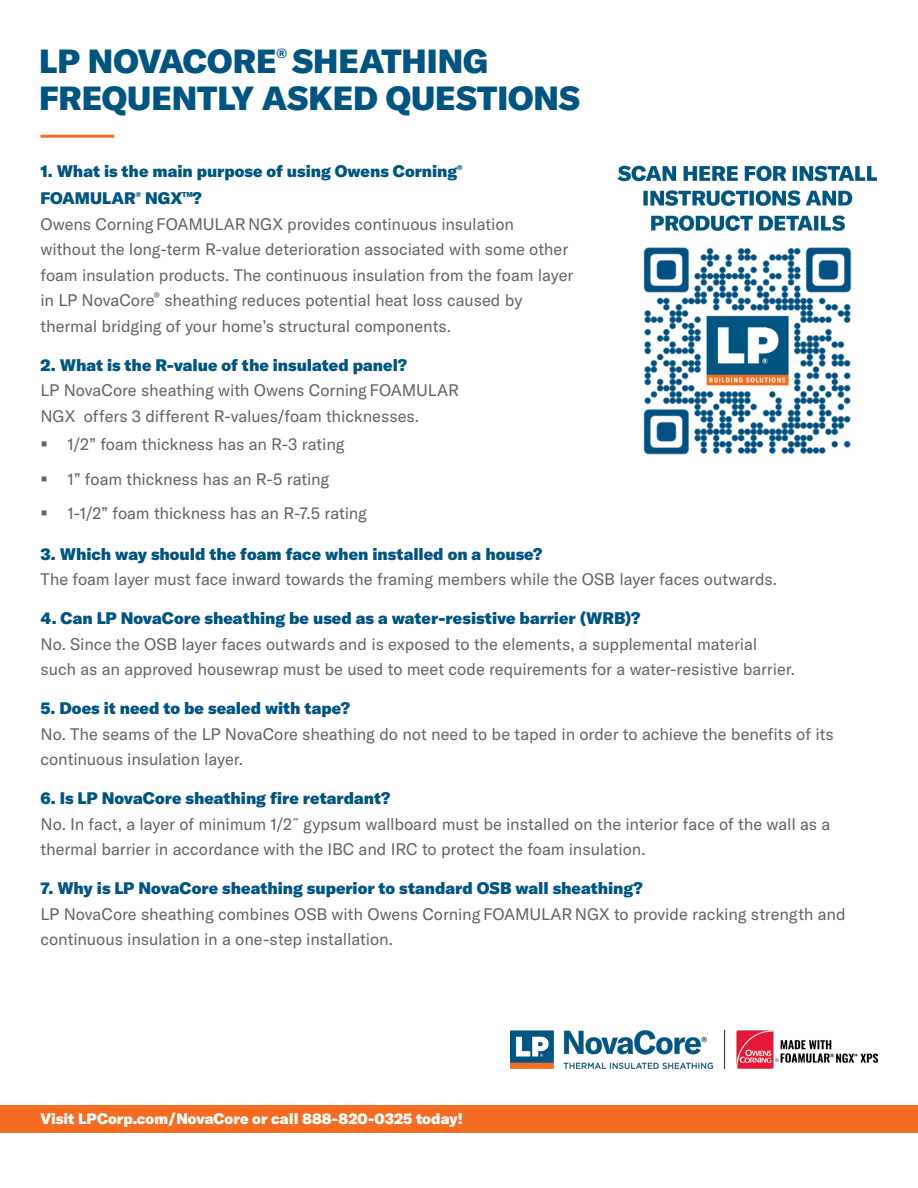
<style>
.page{position:relative;width:918px;height:1188px;background:#fff}
.page>*{position:absolute;margin:0;border:0;box-sizing:border-box;transform-origin:0 0}
.Headline{font:900 33px "GT America";color:#005480}
.Body_Paragraph{font:16.5px/25.5px "GT America";letter-spacing:-.005em;color:#636366}
.Body_Paragraph-2{font:900 16.5px "GT America";color:#005480}
.t1{font:900 15px "GT America";color:#fff}
.Headline-2{font:700 13.05px "GT America";color:#005480}
.Body_Paragraph-3{font:900 7.05px "GT America";color:#005480}
.s1{font-weight:900;color:#005480}
.s2{font-family:"Minion Pro";font-size:21px}
</style>
<div class="page">
<img style="left:617px;top:165px;width:260px;height:290px">
<hr style="left:40px;top:135px;width:74px;height:3px;background:#f36c21">
<div style="left:0;top:1105px;width:918px;height:28px;background:#f36c21"></div>
<img style="left:511px;top:1030px;width:367px;height:38px">
<p class="Headline" style="left:39px;top:40px;width:239px">LP NOVACORE</p>
<p class="Headline-2" style="left:276px;top:45px;width:12px">®</p>
<p class="Headline" style="left:292px;top:40px;width:197px">SHEATHING</p>
<p class="Headline" style="left:39px;top:77px;width:542px">FREQUENTLY ASKED QUESTIONS</p>
<p class="Body_Paragraph-2" style="left:40px;top:161px;width:418px">1. What is the main purpose of using Owens Corning</p>
<p class="Body_Paragraph-3" style="left:457px;top:163px;width:7px">®</p>
<p class="Body_Paragraph-2" style="left:40px;top:188px;width:97px">FOAMULAR</p>
<p class="Body_Paragraph-3" style="left:136px;top:190px;width:7px">®</p>
<p class="Body_Paragraph-2" style="left:145px;top:188px;width:39px">NGX</p>
<p class="Body_Paragraph-3" style="left:182px;top:190px;width:12px">TM</p>
<p class="Body_Paragraph" style="left:40px;top:186px;width:534px;text-indent:152px"><span class="s1">?<br></span>Owens Corning FOAMULAR NGX provides continuous insulation without the long-term R-value deterioration associated with some other foam insulation products. The continuous insulation from the foam layer in LP NovaCore<span class="s2">®</span> sheathing reduces potential heat loss caused by thermal bridging of your home’s structural components.</p>
<p class="Body_Paragraph" style="left:40px;top:352px;width:420px"><span class="s1">2. What is the R-value of the insulated panel?<br></span>LP NovaCore sheathing with Owens Corning FOAMULAR<br>NGX offers 3 different R-values/foam thicknesses.</p>
<p class="Body_Paragraph" style="left:40px;top:432px;width:306px">▪ 1/2” foam thickness has an R-3 rating</p>
<p class="Body_Paragraph" style="left:40px;top:466px;width:290px">▪ 1” foam thickness has an R-5 rating</p>
<p class="Body_Paragraph" style="left:40px;top:501px;width:328px">▪ 1-1/2” foam thickness has an R-7.5 rating</p>
<p class="Body_Paragraph" style="left:40px;top:541px;width:738px"><span class="s1">3. Which way should the foam face when installed on a house?<br></span>The foam layer must face inward towards the framing members while the OSB layer faces outwards.</p>
<p class="Body_Paragraph" style="left:40px;top:606px;width:756px"><span class="s1">4. Can LP NovaCore sheathing be used as a water-resistive barrier (WRB)?<br></span>No. Since the OSB layer faces outwards and is exposed to the elements, a supplemental material such as an approved housewrap must be used to meet code requirements for a water-resistive barrier.</p>
<p class="Body_Paragraph" style="left:40px;top:696px;width:795px"><span class="s1">5. Does it need to be sealed with tape?<br></span>No. The seams of the LP NovaCore sheathing do not need to be taped in order to achieve the benefits of its continuous insulation layer.</p>
<p class="Body_Paragraph" style="left:40px;top:786px;width:791px"><span class="s1">6. Is LP NovaCore sheathing fire retardant?<br></span>No. In fact, a layer of minimum 1/2˝ gypsum wallboard must be installed on the interior face of the wall as a thermal barrier in accordance with the IBC and IRC to protect the foam insulation.</p>
<p class="Body_Paragraph" style="left:40px;top:876px;width:807px"><span class="s1">7. Why is LP NovaCore sheathing superior to standard OSB wall sheathing?<br></span>LP NovaCore sheathing combines OSB with Owens Corning FOAMULARNGX to provide racking strength and continuous insulation in a one-step installation.</p>
<p class="t1" style="left:40px;top:1109px;width:424px">Visit LPCorp.com/NovaCore or call 888-820-0325 today!</p>
</div>
